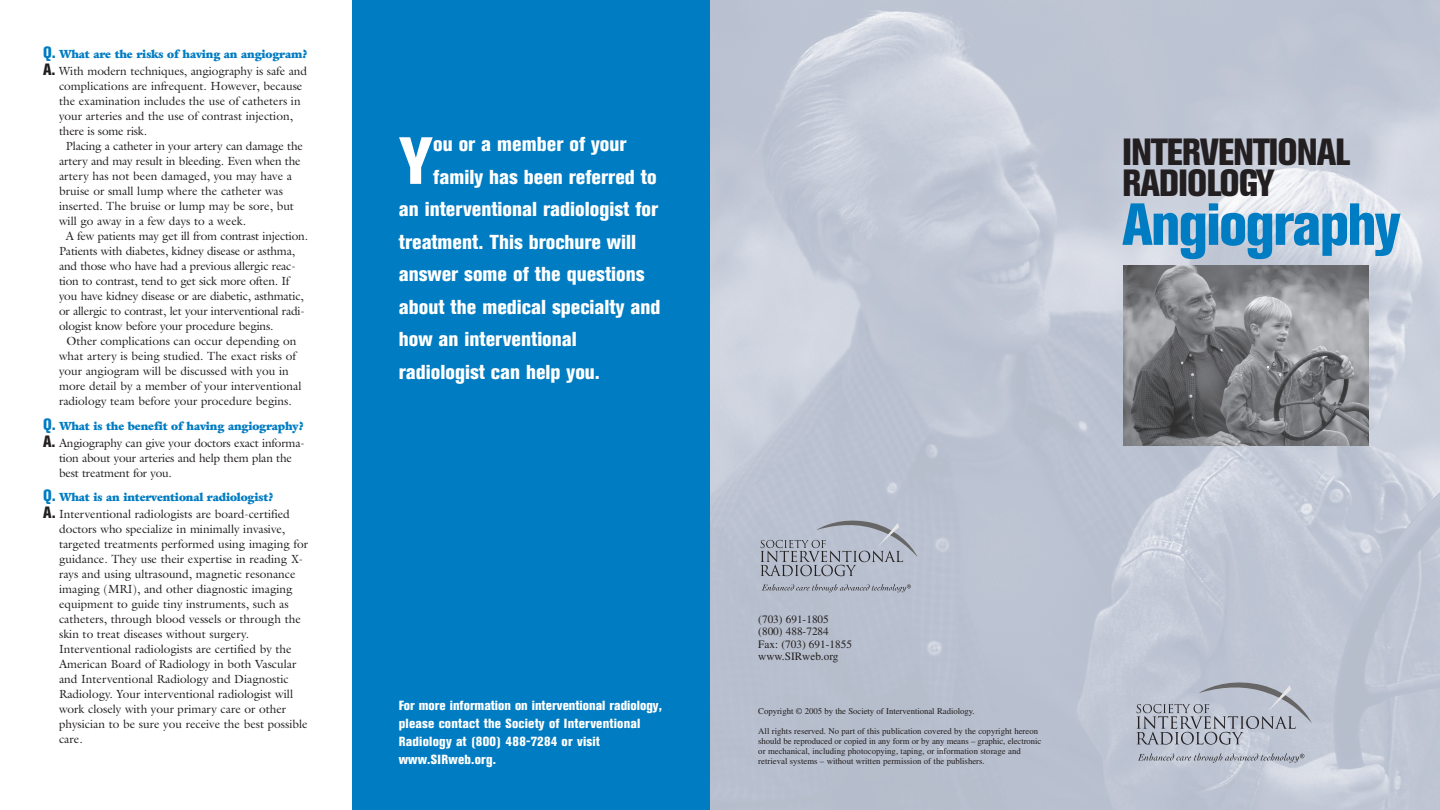
<style>
.page{position:relative;width:1440px;height:810px;background:#fff}
.page>*{position:absolute;margin:0;border:0;box-sizing:border-box;transform-origin:0 0}
.t1{font:800 condensed 66px "Akzidenz Grotesk BE";color:#fff}
.t2{font:800 condensed 58.75px "Akzidenz Grotesk BE";letter-spacing:-.03em;color:#007cc2}
.t3{font:800 condensed 37.5px/31.2px "Akzidenz Grotesk BE";letter-spacing:-.03em;color:#231f20}
.t4{font:800 condensed 20px "Akzidenz Grotesk BE";color:#fff}
.t5{font:800 condensed 13.12px/18.1px "Akzidenz Grotesk BE";letter-spacing:.015em;color:#fff}
.t6{font:11.88px/15px "Galliard";color:#231f20}
.t7{font:11.25px/12.5px "Times";color:#231f20}
.t8{font:8.75px/10px "Times";color:#231f20}
.s1{font-family:"Akzidenz Grotesk BE";font-weight:800;font-stretch:condensed;font-size:16.25px;color:#007cc2}
.s2{font-weight:900;color:#007cc2}
.s3{font-family:"Akzidenz Grotesk BE";font-weight:800;font-stretch:condensed;font-size:16.25px}
</style>
<div class="page">
<img style="left:710px;top:0;width:730px;height:810px">
<div style="left:353px;top:0;width:357px;height:810px;background:#007cc2"></div>
<svg style="left:1137px;top:680px;width:175px;height:65px;background:#b0b5c1"></svg>
<svg style="left:1138px;top:753px;width:166px;height:10px;background:#acb0bc"></svg>
<svg style="left:761px;top:518px;width:157px;height:58px;background:#aab0bd"></svg>
<svg style="left:762px;top:584px;width:149px;height:8px"></svg>
<img style="left:1124px;top:265px;width:244px;height:180px">
<p class="t6" style="left:43px;top:47px;width:266px;line-height:16.8px"><span class="s1">Q.</span> <span class="s2">What are the risks of having an angiogram?<br></span><span class="s3">A.</span> With modern techniques, angiography is safe and</p>
<p class="t6" style="left:59px;top:79px;width:245px">complications are infrequent. However, because</p>
<p class="t6" style="left:59px;top:94px;width:243px">the examination includes the use of catheters in</p>
<p class="t6" style="left:59px;top:109px;width:235px">your arteries and the use of contrast injection,</p>
<p class="t6" style="left:59px;top:124px;width:89px">there is some risk.</p>
<p class="t6" style="left:66px;top:139px;width:238px">Placing a catheter in your artery can damage the</p>
<p class="t6" style="left:59px;top:154px;width:243px">artery and may result in bleeding. Even when the</p>
<p class="t6" style="left:59px;top:169px;width:235px">artery has not been damaged, you may have a</p>
<p class="t6" style="left:59px;top:184px;width:226px">bruise or small lump where the catheter was</p>
<p class="t6" style="left:59px;top:199px;width:236px">inserted. The bruise or lump may be sore, but</p>
<p class="t6" style="left:59px;top:214px;width:189px">will go away in a few days to a week.</p>
<p class="t6" style="left:66px;top:229px;width:244px">A few patients may get ill from contrast injection.</p>
<p class="t6" style="left:59px;top:244px;width:238px">Patients with diabetes, kidney disease or asthma,</p>
<p class="t6" style="left:59px;top:259px;width:238px">and those who have had a previous allergic reac-</p>
<p class="t6" style="left:59px;top:274px;width:232px">tion to contrast, tend to get sick more often. If</p>
<p class="t6" style="left:59px;top:289px;width:246px">you have kidney disease or are diabetic, asthmatic,</p>
<p class="t6" style="left:59px;top:304px;width:247px">or allergic to contrast, let your interventional radi-</p>
<p class="t6" style="left:59px;top:319px;width:216px">ologist know before your procedure begins.</p>
<p class="t6" style="left:66px;top:334px;width:232px">Other complications can occur depending on</p>
<p class="t6" style="left:59px;top:349px;width:239px">what artery is being studied. The exact risks of</p>
<p class="t6" style="left:59px;top:364px;width:231px">your angiogram will be discussed with you in</p>
<p class="t6" style="left:59px;top:379px;width:244px">more detail by a member of your interventional</p>
<p class="t6" style="left:59px;top:394px;width:234px">radiology team before your procedure begins.</p>
<p class="t6" style="left:43px;top:419px;width:263px;line-height:16.8px"><span class="s1">Q.</span> <span class="s2">What is the benefit of having angiography?<br></span><span class="s3">A.</span> Angiography can give your doctors exact informa-</p>
<p class="t6" style="left:59px;top:451px;width:234px">tion about your arteries and help them plan the best treatment for you.</p>
<p class="t6" style="left:43px;top:490px;width:248px;line-height:16.8px"><span class="s1">Q.</span> <span class="s2">What is an interventional radiologist?<br></span><span class="s3">A.</span> Interventional radiologists are board-certified</p>
<p class="t6" style="left:59px;top:522px;width:250px">doctors who specialize in minimally invasive, targeted treatments performed using imaging for guidance. They use their expertise in reading X&shy;rays and using ultrasound, magnetic resonance imaging (MRI), and other diagnostic imaging equipment to guide tiny instruments, such as catheters, through blood vessels or through the skin to treat diseases without surgery.<br>Interventional radiologists are certified by the American Board of Radiology in both Vascular and Interventional Radiology and Diagnostic Radiology. Your interventional radiologist will work closely with your primary care or other physician to be sure you receive the best possible care.</p>
<h1 class="t1" style="left:399px;top:137px;width:36px">Y</h1>
<h3 class="t4" style="left:433px;top:137px;width:195px">ou or a member of your</h3>
<h3 class="t4" style="left:433px;top:170px;width:225px">family has been referred to</h3>
<h3 class="t4" style="left:399px;top:202px;width:261px">an interventional radiologist for</h3>
<h3 class="t4" style="left:399px;top:235px;width:239px">treatment. This brochure will</h3>
<h3 class="t4" style="left:399px;top:267px;width:247px">answer some of the questions</h3>
<h3 class="t4" style="left:399px;top:300px;width:263px">about the medical specialty and</h3>
<h3 class="t4" style="left:399px;top:332px;width:180px">how an interventional</h3>
<h3 class="t4" style="left:399px;top:365px;width:203px">radiologist can help you.</h3>
<p class="t5" style="left:399px;top:697px;width:265px">For more information on interventional radiology, please contact the Society of Interventional Radiology at (800) 488-7284 or visit www.SIRweb.org.</p>
<h3 class="t3" style="left:1122px;top:140px;width:230px">INTERVENTIONAL<br>RADIOLOGY</h3>
<h2 class="t2" style="left:1122px;top:203px;width:280px">Angiography</h2>
<p class="t7" style="left:758px;top:614px;width:95px">(703) 691-1805 (800) 488-7284<br>Fax: (703) 691-1855 www.SIRweb.org</p>
<p class="t8" style="left:758px;top:707px;width:218px">Copyright © 2005 by the Society of Interventional Radiology.</p>
<p class="t8" style="left:758px;top:727px;width:285px">All rights reserved. No part of this publication covered by the copyright hereon should be reproduced or copied in any form or by any means – graphic, electronic or mechanical, including photocopying, taping, or information storage and retrieval systems – without written permission of the publishers.</p>
</div>
